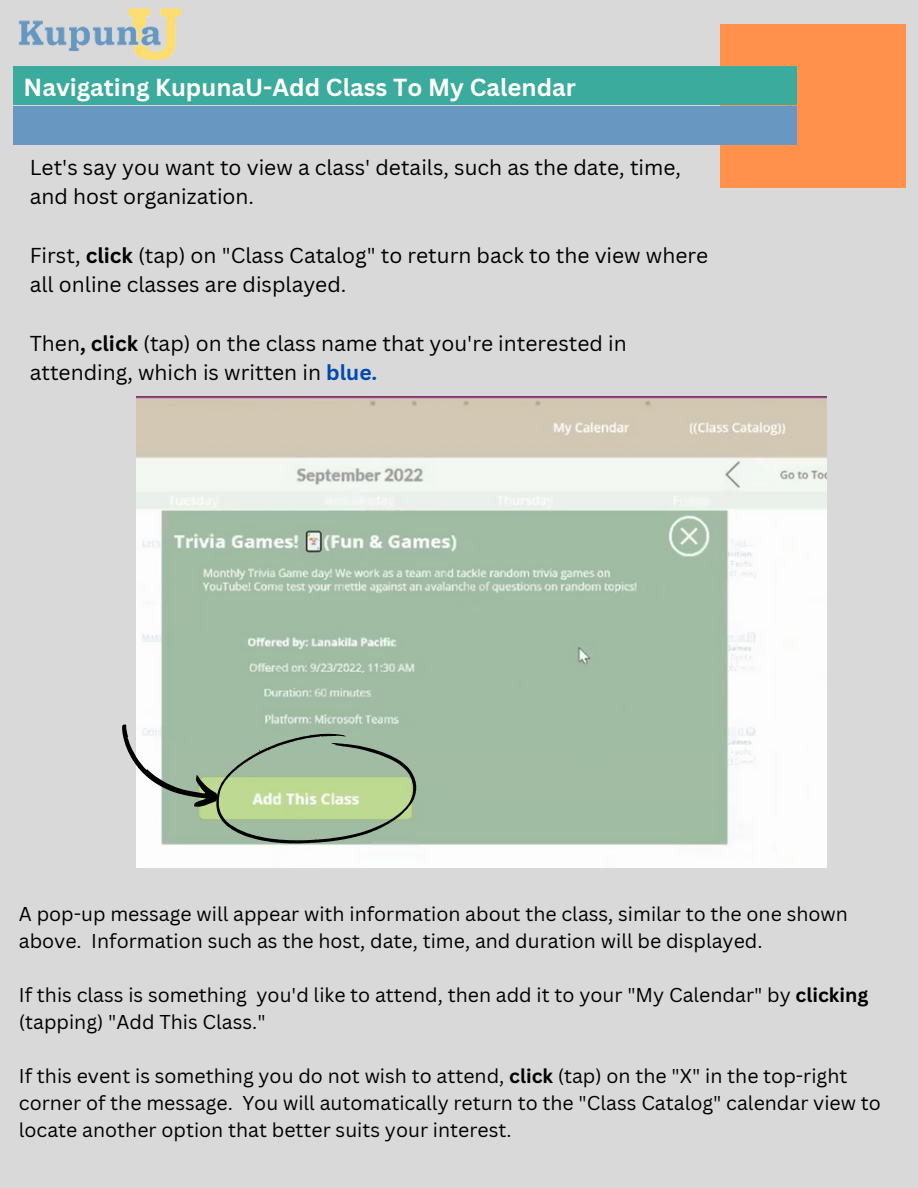
<style>
.page{position:relative;width:918px;height:1188px;background:#d9d9d9}
.page>*{position:absolute;margin:0;border:0;box-sizing:border-box;transform-origin:0 0}
.t1{font:700 24px "Canva Sans";color:#fff}
.t2{font:21px/29.2px "Canva Sans";color:#000}
.t3{font:19.5px/27px "Canva Sans";color:#000}
.s1{font-weight:700}
.s2{font-weight:700;color:#004aad}
</style>
<div class="page">
<div style="left:720px;top:24px;width:185px;height:163px;background:#ff914d"></div>
<div style="left:13px;top:67px;width:783px;height:38px;background:#3aab9c"></div>
<div style="left:13px;top:106px;width:783px;height:39px;background:#6898c1"></div>
<img style="left:13px;top:8px;width:183px;height:59px">
<img style="left:137px;top:397px;width:689px;height:470px">
<svg style="left:122px;top:723px;width:294px;height:127px;background:#acc0a3"></svg>
<p class="t1" style="left:24px;top:70px;width:554px">Navigating KupunaU-Add Class To My Calendar</p>
<p class="t2" style="left:30px;top:152px;width:653px">Let's say you want to view a class' details, such as the date, time, and host organization.</p>
<p class="t2" style="left:30px;top:240px;width:680px">First, <span class="s1">click</span> (tap) on "Class Catalog" to return back to the view where all online classes are displayed.</p>
<p class="t2" style="left:30px;top:328px;width:598px">Then<span class="s1">, click</span> (tap) on the class name that you're interested in attending, which is written in <span class="s2">blue.</span></p>
<p class="t3" style="left:19px;top:900px;width:831px">A pop-up message will appear with information about the class, similar to the one shown above. Information such as the host, date, time, and duration will be displayed.</p>
<p class="t3" style="left:19px;top:981px;width:851px">If this class is something you'd like to attend, then add it to your "My Calendar" by <span class="s1">clicking </span>(tapping) "Add This Class."</p>
<p class="t3" style="left:19px;top:1062px;width:864px">If this event is something you do not wish to attend, <span class="s1">click</span> (tap) on the "X" in the top-right corner of the message. You will automatically return to the "Class Catalog" calendar view to locate another option that better suits your interest.</p>
</div>
